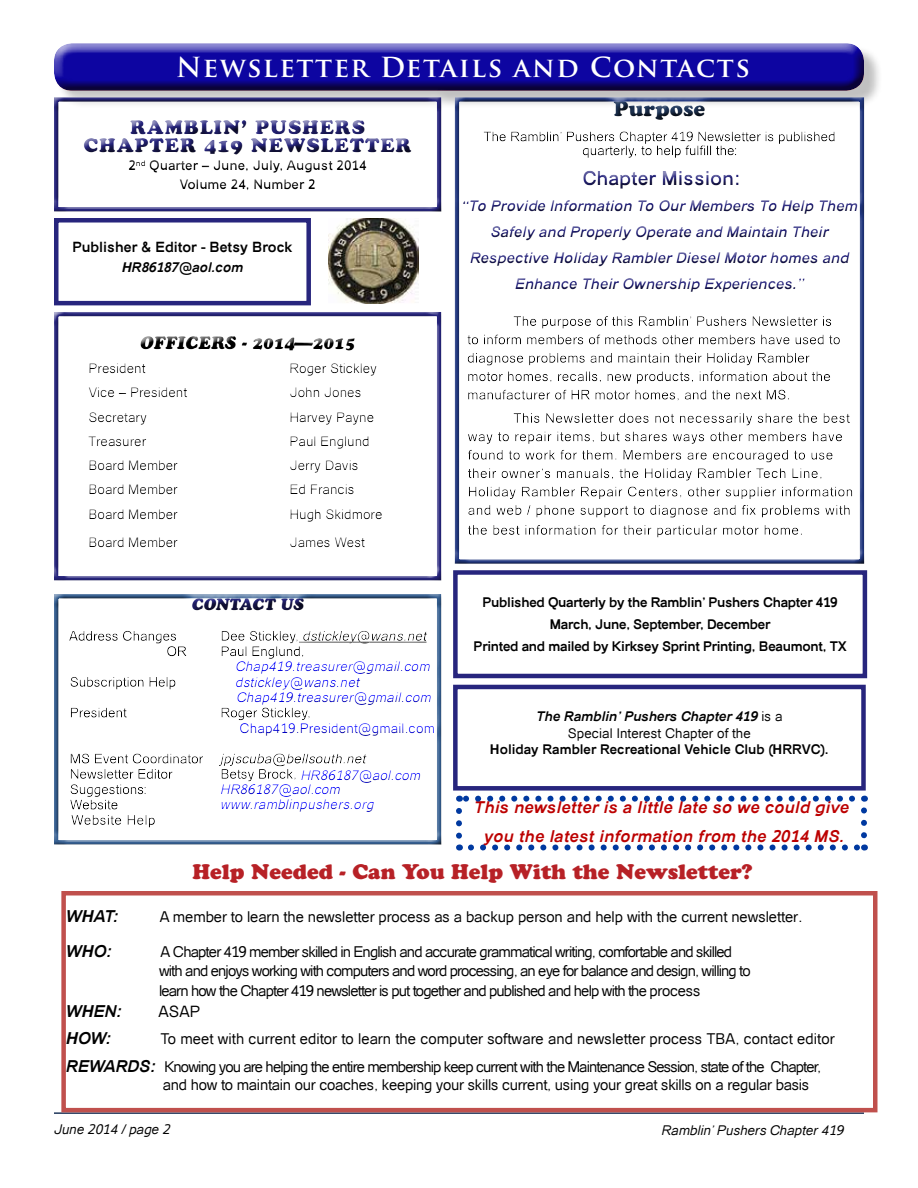
<style>
.page{position:relative;width:918px;height:1188px;background:#fff}
.page>*{position:absolute;margin:0;border:0;box-sizing:border-box;transform-origin:0 0}
.t1{font:700 26.85px "Trajan Pro";letter-spacing:.06em;color:#fff}
.t2{font:21px "Cooper Black Std";color:#b72126}
.t3{font:21px "Cooper Black Std";color:#20375b}
.t4{font:19.5px/18.3px "Cooper Black Std";letter-spacing:.05em;color:#27257d;text-align:center}
.t5{font:700 19.5px "Catriel";color:#27257d}
.t6{font:italic 18px "Cooper Black Std";color:#000}
.t7{font:italic 700 16.5px "Catriel";letter-spacing:.02em;color:#bc0000}
.t8{font:italic 700 16.5px "Catriel";color:#000}
.t9{font:italic 16.5px "Cooper Black Std";color:#27257d}
.t10{font:15.75px "Catriel";color:#000}
.t11{font:15px "Catriel";letter-spacing:-.06em;color:#000}
.t12{font:italic 700 15px/26px "Catriel";color:#27257d;text-align:center}
.t13{font:15px "Catriel";letter-spacing:-.02em;color:#000}
.t14{font:15px "Catriel";color:#000}
.t15{font:15px "Catriel";letter-spacing:-.01em;color:#000}
.t16{font:700 14.25px "Catriel";color:#000}
.Pa2{font:13.5px "Catriel";color:#000}
.t17{font:700 13.5px "Catriel";letter-spacing:-.02em;color:#000}
.t18{font:italic 13.5px/15.3px "Catriel";letter-spacing:.02em;color:#00f}
.t19{font:700 13.5px/18.3px "Catriel";color:#000;text-align:center}
.Pa2-2{font:italic 700 13.5px "Catriel";color:#000}
.t20{font:italic 13.5px "Catriel";color:#000}
.t21{font:13.5px "Catriel";letter-spacing:.01em;color:#00f}
.s1{font-weight:400;font-style:normal}
.s2{font-size:16.5px}
.s3{font-weight:700;font-style:italic;font-size:16.5px}
</style>
<div class="page">
<hr style="left:54px;top:1112px;width:810px;height:2px;background:#20375b">
<div style="left:56px;top:45px;width:826px;height:65px;background:#000;opacity:.25"></div>
<div style="left:53px;top:42px;width:811px;height:38px;background:#fff;opacity:.75"></div>
<div style="left:53px;top:47px;width:811px;height:46px;background:#d53520;opacity:.75"></div>
<div style="left:61px;top:891px;width:817px;height:221px;border:4px solid #c0504d"></div>
<div style="left:453px;top:685px;width:413px;height:106px;border:4px solid #27257d"></div>
<div style="left:453px;top:95px;width:421px;height:469px;background:#000;opacity:.75"></div>
<div style="left:53px;top:593px;width:396px;height:252px;background:#000;opacity:.75"></div>
<div style="left:53px;top:311px;width:399px;height:270px;background:#000;opacity:.75"></div>
<div style="left:44px;top:88px;width:407px;height:133px;background:#fff;opacity:.75"></div>
<div style="left:53px;top:96px;width:393px;height:118px;background:#000;opacity:.75"></div>
<img style="left:328px;top:218px;width:90px;height:85px">
<div style="left:453px;top:570px;width:414px;height:108px;border:4px solid #27257d"></div>
<div style="left:54px;top:218px;width:257px;height:87px;border:4px solid #27257d"></div>
<svg style="left:471px;top:845px;width:387px;height:5px"></svg>
<svg style="left:456px;top:811px;width:6px;height:39px"></svg>
<svg style="left:861px;top:796px;width:6px;height:39px"></svg>
<svg style="left:459px;top:796px;width:393px;height:6px"></svg>
<h1 class="t1" style="left:176px;top:51px;width:575px">Newsletter Details and Contacts</h1>
<h3 class="t4" style="left:84px;top:118px;width:329px">RAMBLIN’ PUSHERS<br>CHAPTER 419 NEWSLETTER</h3>
<p class="t19" style="left:128px;top:156px;width:240px">2<sup>nd</sup> Quarter – June, July, August 2014<br>Volume 24, Number 2</p>
<p class="t16" style="left:72px;top:239px;width:222px">Publisher &amp; Editor - Betsy Brock</p>
<p class="Pa2-2" style="left:122px;top:260px;width:123px">HR86187@aol.com</p>
<p class="t6" style="left:140px;top:332px;width:217px">OFFICERS - 2014—2015</p>
<p class="Pa2" style="left:89px;top:361px;width:59px">President</p>
<p class="Pa2" style="left:290px;top:361px;width:89px">Roger Stickley</p>
<p class="Pa2" style="left:89px;top:385px;width:100px">Vice – President</p>
<p class="Pa2" style="left:290px;top:385px;width:73px">John Jones</p>
<p class="Pa2" style="left:89px;top:409px;width:60px">Secretary</p>
<p class="Pa2" style="left:290px;top:409px;width:86px">Harvey Payne</p>
<p class="Pa2" style="left:88px;top:433px;width:60px">Treasurer</p>
<p class="Pa2" style="left:290px;top:433px;width:82px">Paul Englund</p>
<p class="Pa2" style="left:89px;top:458px;width:91px">Board Member</p>
<p class="Pa2" style="left:290px;top:458px;width:70px">Jerry Davis</p>
<p class="Pa2" style="left:89px;top:482px;width:91px">Board Member</p>
<p class="Pa2" style="left:290px;top:482px;width:67px">Ed Francis</p>
<p class="Pa2" style="left:89px;top:506px;width:91px">Board Member</p>
<p class="Pa2" style="left:290px;top:506px;width:95px">Hugh Skidmore</p>
<p class="Pa2" style="left:89px;top:535px;width:91px">Board Member</p>
<p class="Pa2" style="left:290px;top:535px;width:77px">James West</p>
<p class="t9" style="left:192px;top:594px;width:114px">CONTACT US</p>
<p class="t18" style="left:236px;top:659px;width:197px">Chap419.treasurer@gmail.com dstickley@wans.net<br>Chap419.treasurer@gmail.com</p>
<p class="t21" style="left:240px;top:720px;width:197px">Chap419.President@gmail.com</p>
<p class="t18" style="left:220px;top:769px;width:202px;line-height:13.8px;text-indent:80px">HR86187@aol.com<br>HR86187@aol.com</p>
<p class="t18" style="left:220px;top:797px;width:155px">www.ramblinpushers.org</p>
<h2 class="t3" style="left:614px;top:96px;width:93px">Purpose</h2>
<h3 class="t5" style="left:582px;top:167px;width:160px">Chapter Mission:</h3>
<p class="t12" style="left:461px;top:193px;width:398px">“To Provide Information To Our Members To Help Them Safely and Properly Operate and Maintain Their Respective Holiday Rambler Diesel Motor homes and Enhance Their Ownership Experiences.”</p>
<p class="t17" style="left:483px;top:594px;width:357px">Published Quarterly by the Ramblin’ Pushers Chapter 419</p>
<p class="t17" style="left:550px;top:616px;width:222px">March, June, September, December</p>
<p class="t17" style="left:474px;top:639px;width:375px">Printed and mailed by Kirksey Sprint Printing, Beaumont, TX</p>
<p class="Pa2-2" style="left:536px;top:708px;width:248px">The Ramblin’ Pushers Chapter 419 <span class="s1">is a</span></p>
<p class="Pa2" style="left:568px;top:725px;width:184px">Special Interest Chapter of the</p>
<p class="t19" style="left:490px;top:740px;width:340px">Holiday Rambler Recreational Vehicle Club (HRRVC).</p>
<p class="t7" style="left:474px;top:798px;width:377px">This newsletter is a little late so we could give</p>
<p class="t7" style="left:484px;top:826px;width:362px">you the latest information from the 2014 MS.</p>
<p class="t2" style="left:193px;top:859px;width:561px">Help Needed - Can You Help With the Newsletter?</p>
<p class="t8" style="left:66px;top:906px;width:54px">WHAT:</p>
<p class="t15" style="left:160px;top:908px;width:644px">A member to learn the newsletter process as a backup person and help with the current newsletter<span class="s2">.</span></p>
<p class="t8" style="left:66px;top:941px;width:47px">WHO:</p>
<p class="t11" style="left:160px;top:943px;width:573px">A Chapter 419 member skilled in English and accurate grammatical writing, comfortable and skilled</p>
<p class="t11" style="left:159px;top:962px;width:593px">with and enjoys working with computers and word processing, an eye for balance and design, willing to</p>
<p class="t11" style="left:159px;top:982px;width:543px">learn how the Chapter 419 newsletter is put together and published and help with the process</p>
<p class="t8" style="left:66px;top:1002px;width:57px">WHEN:</p>
<p class="t10" style="left:158px;top:1003px;width:43px">ASAP</p>
<p class="t8" style="left:66px;top:1029px;width:47px">HOW:</p>
<p class="t14" style="left:160px;top:1030px;width:676px">To meet with current editor to learn the computer software and newsletter process TBA, contact editor</p>
<p class="t11" style="left:66px;top:1058px;width:757px"><span class="s3">REWARDS:</span> Knowing you are helping the entire membership keep current with the Maintenance Session, state of the Chapter,</p>
<p class="t13" style="left:163px;top:1076px;width:648px">and how to maintain our coaches, keeping your skills current, using your great skills on a regular basis</p>
<p class="t20" style="left:54px;top:1121px;width:118px">June 2014 / page 2</p>
<p class="t20" style="left:662px;top:1122px;width:184px">Ramblin’ Pushers Chapter 419</p>
</div>
